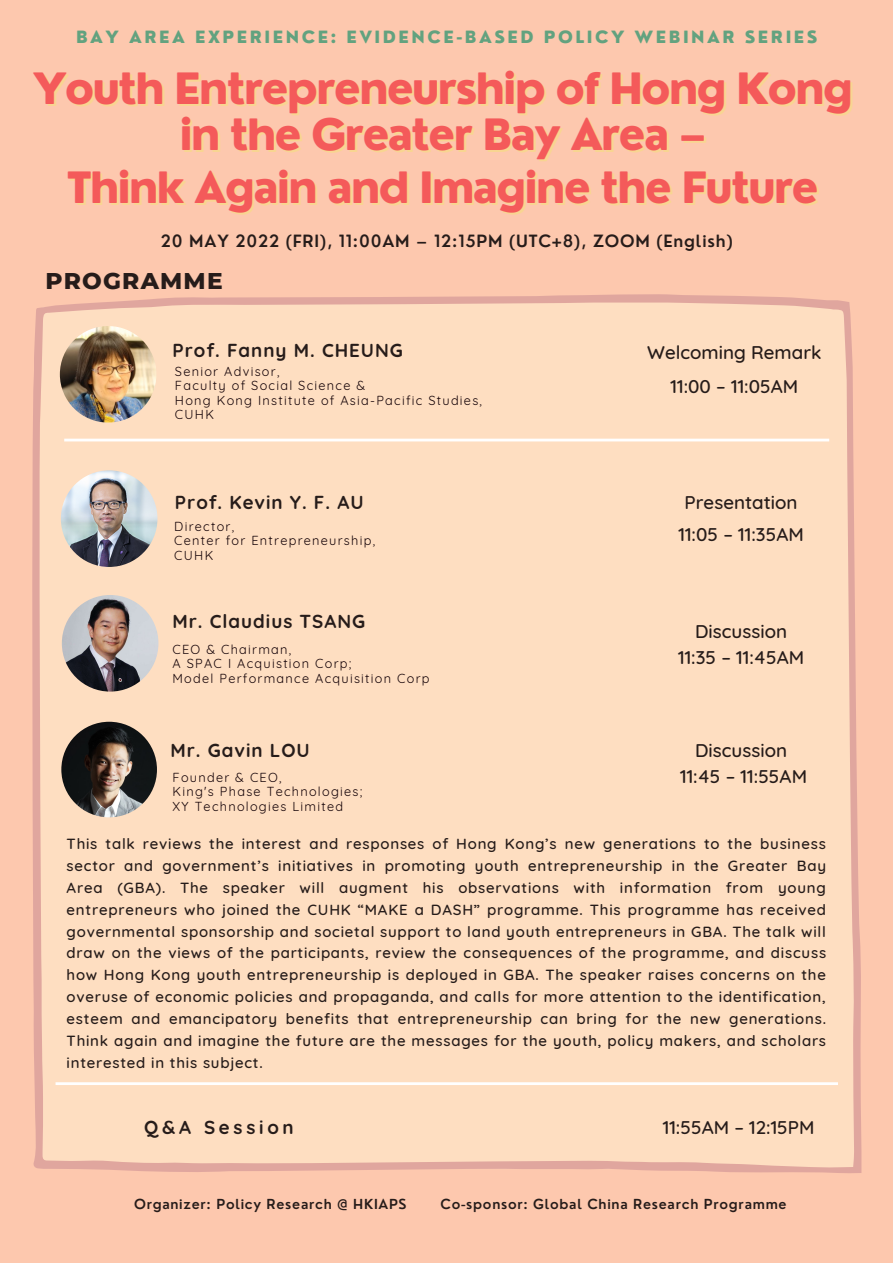
<style>
.page{position:relative;width:893px;height:1263px;background:#fdc8ae}
.page>*{position:absolute;margin:0;border:0;box-sizing:border-box;transform-origin:0 0}
.t1{font:800 42.08px/46.1px "Nourd";letter-spacing:-.05em;color:#f45a5a;text-align:center}
.t2{font:800 23.25px "Montserrat";letter-spacing:.05em;color:#261c1a}
.t3{font:500 18.75px "Quicksand";color:#261c1a}
.t4{font:700 18.75px "Quicksand";letter-spacing:.05em;color:#261c1a}
.t5{font:700 18.75px "Quicksand";letter-spacing:.2em;color:#261c1a}
.t6{font:600 16.5px "Nourd";letter-spacing:.05em;color:#261c1a}
.t7{font:800 16.5px "Nourd";letter-spacing:.15em;color:#62a27f}
.t8{font:500 15px/22px "Quicksand";letter-spacing:.05em;color:#261c1a;text-align:justify}
.t9{font:600 13.5px "Nourd";letter-spacing:.055em;color:#261c1a}
.t10{font:12.75px "Quicksand";letter-spacing:.1em;color:#140207}
</style>
<div class="page">
<div style="left:32px;top:294px;width:830px;height:879px;background:#fedec1"></div>
<hr style="left:56px;top:1082px;width:782px;height:3px;background:#fff">
<hr style="left:64px;top:439px;width:765px;height:2px;background:#fff">
<img style="left:60px;top:326px;width:96px;height:97px;border-radius:50%">
<img style="left:61px;top:470px;width:96px;height:97px;border-radius:50%">
<img style="left:62px;top:595px;width:96px;height:96px;border-radius:50%">
<img style="left:61px;top:722px;width:96px;height:95px;border-radius:50%">
<p class="t7" style="left:76px;top:26px;width:743px">BAY AREA EXPERIENCE: EVIDENCE-BASED POLICY WEBINAR SERIES</p>
<p class="t1" style="left:33px;top:65px;width:822px">Youth Entrepreneurship of Hong Kong in the Greater Bay Area –</p>
<p class="t1" style="left:67px;top:164px;width:753px">Think Again and Imagine the Future</p>
<p class="t6" style="left:161px;top:231px;width:573px">20 MAY 2022 (FRI), 11:00AM – 12:15PM (UTC+8), ZOOM (English)</p>
<p class="t2" style="left:45px;top:266px;width:179px">PROGRAMME</p>
<p class="t4" style="left:172px;top:338px;width:232px">Prof. Fanny M. CHEUNG</p>
<p class="t10" style="left:175px;top:363px;width:106px">Senior Advisor,</p>
<p class="t10" style="left:175px;top:377px;width:192px">Faculty of Social Science &amp;</p>
<p class="t10" style="left:175px;top:392px;width:309px">Hong Kong Institute of Asia-Pacific Studies,</p>
<p class="t10" style="left:175px;top:407px;width:41px">CUHK</p>
<p class="t4" style="left:175px;top:491px;width:190px">Prof. Kevin Y. F. AU</p>
<p class="t10" style="left:174px;top:518px;width:61px">Director,</p>
<p class="t10" style="left:174px;top:533px;width:202px">Center for Entrepreneurship,</p>
<p class="t10" style="left:174px;top:547px;width:41px">CUHK</p>
<p class="t4" style="left:172px;top:609px;width:194px">Mr. Claudius TSANG</p>
<p class="t10" style="left:172px;top:641px;width:120px">CEO &amp; Chairman,</p>
<p class="t10" style="left:172px;top:656px;width:180px">A SPAC I Acquistion Corp;</p>
<p class="t10" style="left:172px;top:670px;width:258px">Model Performance Acquisition Corp</p>
<p class="t4" style="left:170px;top:738px;width:141px">Mr. Gavin LOU</p>
<p class="t10" style="left:172px;top:769px;width:111px">Founder &amp; CEO,</p>
<p class="t10" style="left:172px;top:783px;width:191px">King's Phase Technologies;</p>
<p class="t10" style="left:172px;top:798px;width:172px">XY Technologies Limited</p>
<p class="t3" style="left:647px;top:340px;width:176px">Welcoming Remark</p>
<p class="t3" style="left:670px;top:374px;width:129px">11:00 – 11:05AM</p>
<p class="t3" style="left:684px;top:491px;width:115px">Presentation</p>
<p class="t3" style="left:678px;top:522px;width:127px">11:05 – 11:35AM</p>
<p class="t3" style="left:695px;top:619px;width:93px">Discussion</p>
<p class="t3" style="left:678px;top:645px;width:128px">11:35 – 11:45AM</p>
<p class="t3" style="left:695px;top:738px;width:93px">Discussion</p>
<p class="t3" style="left:680px;top:765px;width:128px">11:45 – 11:55AM</p>
<p class="t8" style="left:67px;top:832px;width:761px">This talk reviews the interest and responses of Hong Kong’s new generations to the business sector and government’s initiatives in promoting youth entrepreneurship in the Greater Bay Area (GBA). The speaker will augment his observations with information from young entrepreneurs who joined the CUHK “MAKE a DASH” programme. This programme has received governmental sponsorship and societal support to land youth entrepreneurs in GBA. The talk will draw on the views of the participants, review the consequences of the programme, and discuss how Hong Kong youth entrepreneurship is deployed in GBA. The speaker raises concerns on the overuse of economic policies and propaganda, and calls for more attention to the identification, esteem and emancipatory benefits that entrepreneurship can bring for the new generations.<br>Think again and imagine the future are the messages for the youth, policy makers, and scholars interested in this subject.</p>
<p class="t5" style="left:144px;top:1115px;width:151px">Q&amp;A Session</p>
<p class="t3" style="left:663px;top:1115px;width:153px">11:55AM – 12:15PM</p>
<p class="t9" style="left:134px;top:1196px;width:274px">Organizer: Policy Research @ HKIAPS</p>
<p class="t9" style="left:440px;top:1196px;width:348px">Co-sponsor: Global China Research Programme</p>
</div>
